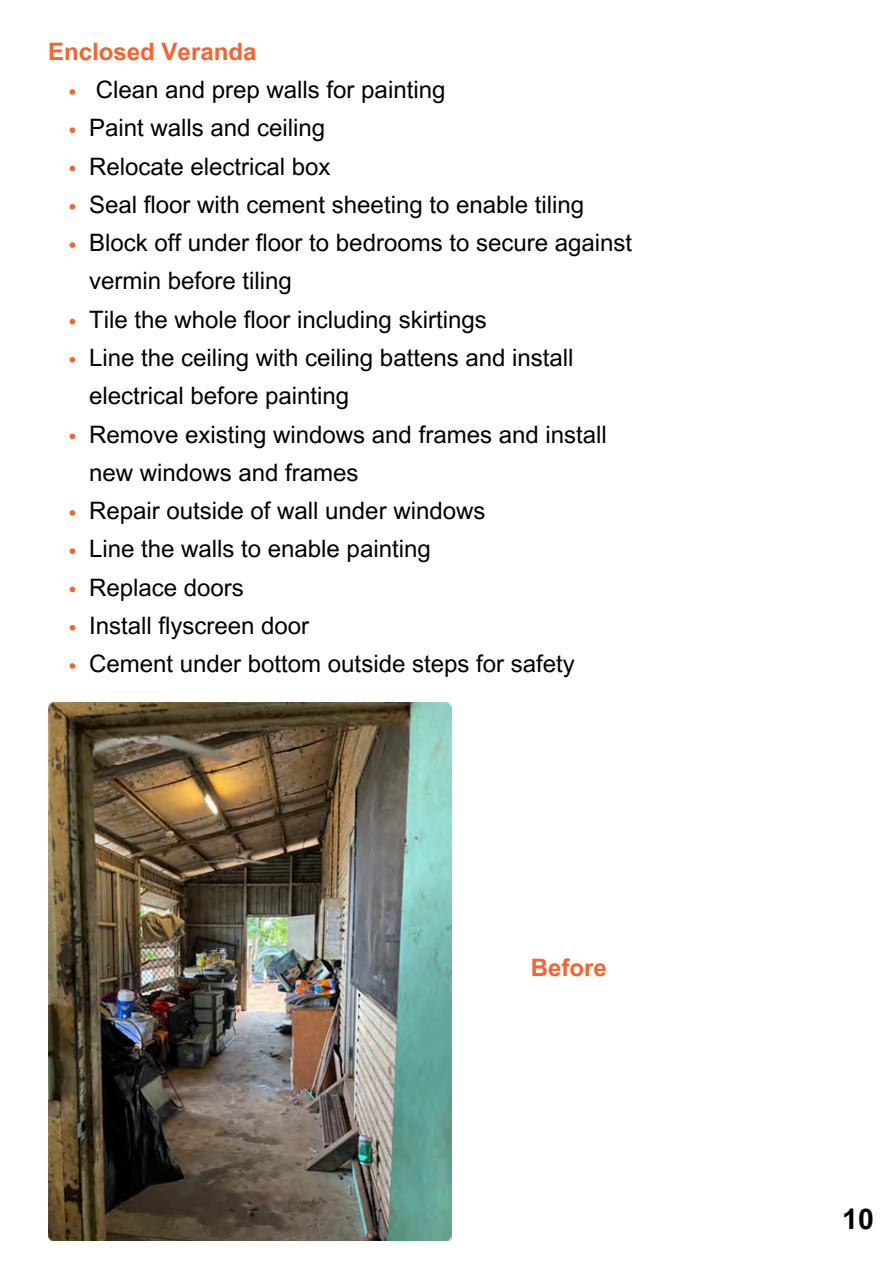
<style>
.page{position:relative;width:894px;height:1264px;background:#fff}
.page>*{position:absolute;margin:0;border:0;box-sizing:border-box;transform-origin:0 0}
.t1{font:700 28.5px "Arial MT Pro";color:#000}
.t2{font:24px/38.2px "Arial MT Pro";color:#000}
.t3{font:700 24px "Arial MT Pro";color:#f7632d}
</style>
<div class="page">
<img style="left:48px;top:702px;width:403px;height:538px">
<svg style="left:70px;top:89px;width:5px;height:6px"></svg>
<svg style="left:70px;top:127px;width:5px;height:6px"></svg>
<svg style="left:70px;top:166px;width:5px;height:5px"></svg>
<svg style="left:70px;top:204px;width:5px;height:5px"></svg>
<svg style="left:70px;top:242px;width:5px;height:6px"></svg>
<svg style="left:70px;top:319px;width:5px;height:5px"></svg>
<svg style="left:70px;top:357px;width:5px;height:5px"></svg>
<svg style="left:70px;top:433px;width:5px;height:6px"></svg>
<svg style="left:70px;top:510px;width:5px;height:5px"></svg>
<svg style="left:70px;top:548px;width:5px;height:6px"></svg>
<svg style="left:70px;top:586px;width:5px;height:6px"></svg>
<svg style="left:70px;top:625px;width:5px;height:5px"></svg>
<svg style="left:70px;top:663px;width:5px;height:5px"></svg>
<p class="t3" style="left:48px;top:42px;width:210px">Enclosed Veranda</p>
<p class="t2" style="left:96px;top:74px;width:351px">Clean and prep walls for painting</p>
<p class="t2" style="left:89px;top:112px;width:238px">Paint walls and ceiling</p>
<p class="t2" style="left:89px;top:150px;width:243px">Relocate electrical box</p>
<p class="t2" style="left:89px;top:188px;width:496px">Seal floor with cement sheeting to enable tiling</p>
<p class="t2" style="left:89px;top:227px;width:544px">Block off under floor to bedrooms to secure against vermin before tiling</p>
<p class="t2" style="left:89px;top:303px;width:399px">Tile the whole floor including skirtings</p>
<p class="t2" style="left:89px;top:341px;width:486px">Line the ceiling with ceiling battens and install electrical before painting</p>
<p class="t2" style="left:89px;top:418px;width:519px">Remove existing windows and frames and install new windows and frames</p>
<p class="t2" style="left:89px;top:494px;width:398px">Repair outside of wall under windows</p>
<p class="t2" style="left:89px;top:533px;width:343px">Line the walls to enable painting</p>
<p class="t2" style="left:89px;top:571px;width:156px">Replace doors</p>
<p class="t2" style="left:89px;top:609px;width:222px">Install flyscreen door</p>
<p class="t2" style="left:89px;top:647px;width:487px">Cement under bottom outside steps for safety</p>
<h1 class="t3" style="left:530px;top:958px;width:77px">Before</h1>
<p class="t1" style="left:842px;top:1208px;width:33px">10</p>
</div>
